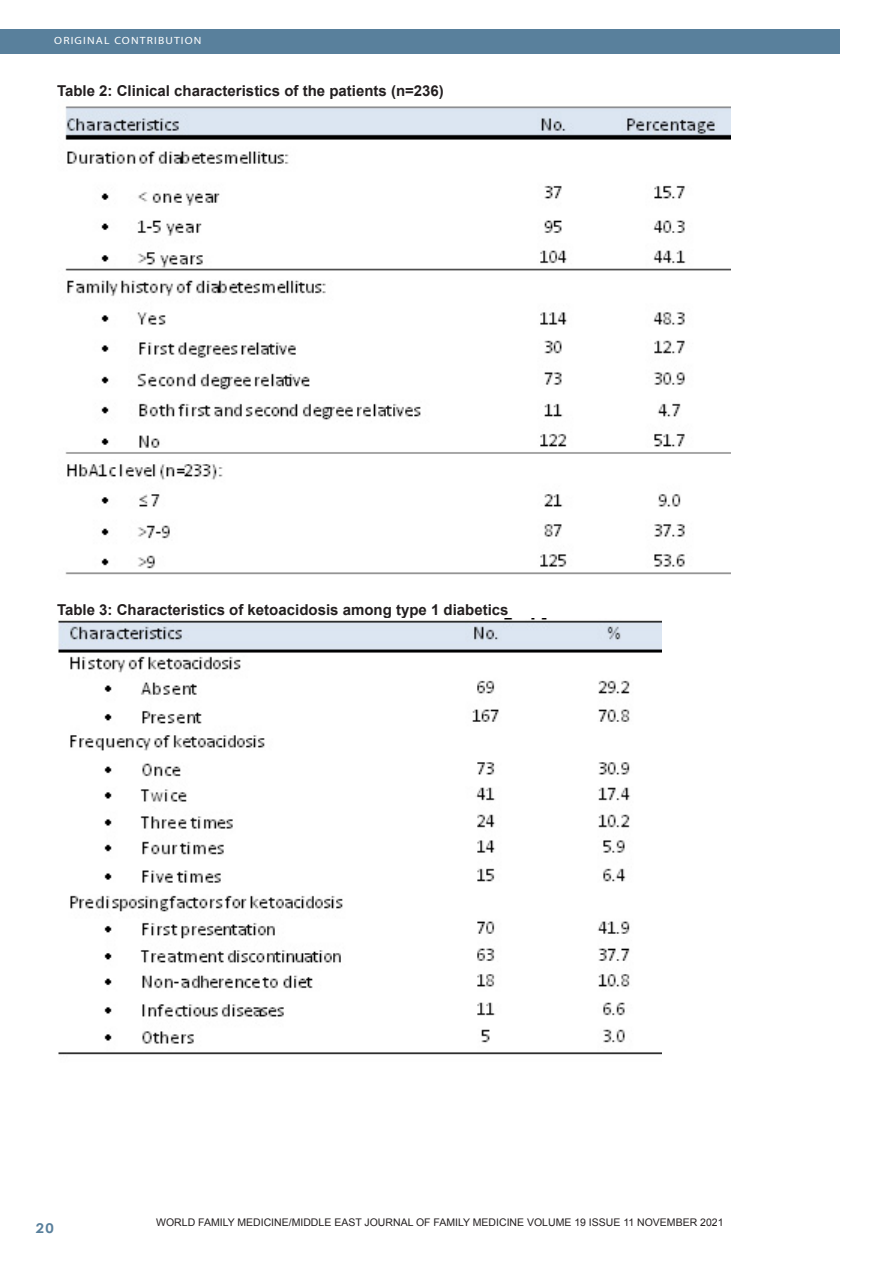
<style>
.page{position:relative;width:893px;height:1263px;background:#fff}
.page>*{position:absolute;margin:0;border:0;box-sizing:border-box;transform-origin:0 0}
.Footnote_Text{font:700 15px "Arial";color:#231f20}
.t1{font:700 13.5px "Century Gothic";color:#59809c;scale:1.1 1}
.Footnote_Text-2{font:10.5px "Arial";color:#231f20}
.t2{font:10.5px "Myriad";letter-spacing:.1em;color:#231f20;scale:1.1 1}
.t3{font:10.5px "Myriad";letter-spacing:.1em;color:#fff;scale:1.1 1}
.s1{font-family:"Century Gothic";font-weight:700}
</style>
<div class="page">
<div style="left:0;top:30px;width:840px;height:24px;background:#59809c"></div>
<img style="left:65px;top:106px;width:665px;height:469px">
<img style="left:58px;top:618px;width:603px;height:437px">
<p class="t3" style="left:54px;top:35px;width:135px">ORIGINAL CONTRIBUTION</p>
<p class="Footnote_Text" style="left:57px;top:81px;width:388px">Table 2: Clinical characteristics of the patients (n=236)</p>
<p class="Footnote_Text" style="left:57px;top:600px;width:453px">Table 3: Characteristics of ketoacidosis among type 1 diabetics</p>
<p class="Footnote_Text-2" style="left:156px;top:1215px;width:569px">WORLD FAMILY MEDICINE/MIDDLE EAST JOURNAL OF FAMILY MEDICINE VOLUME 19 ISSUE 11 NOVEMBER 2021</p>
<p class="t1" style="left:36px;top:1217px;width:18px">20</p>
<p class="t2" style="left:248px;top:1223px;width:364px">MIDDLE EAST JOURNAL OF FAMILY MEDICINE <span class="s1">•</span> VOLUME 7, ISSUE 10</p>
</div>
